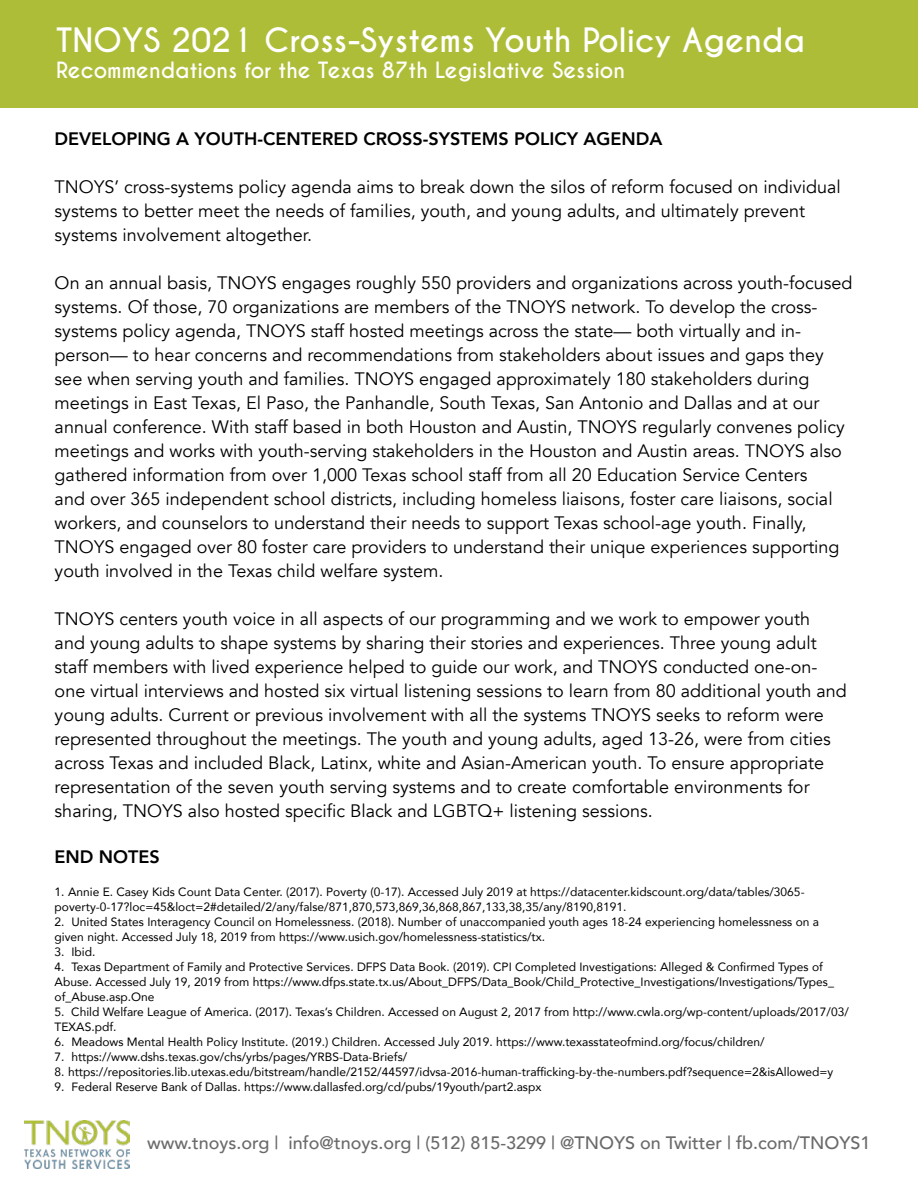
<style>
.page{position:relative;width:918px;height:1188px;background:#fff}
.page>*{position:absolute;margin:0;border:0;box-sizing:border-box;transform-origin:0 0}
.t1{font:700 31.5px "Caviar Dreams";color:#fff}
.t2{font:700 21px "Caviar Dreams";color:#fff}
.t3{font:18px/24px "Avenir";color:#000}
.t4{font:500 18px "Avenir";color:#6a6a6a}
.t5{font:800 18px "Avenir";color:#000}
.t6{font:12px/15px "Avenir";color:#000}
</style>
<div class="page">
<img style="left:25px;top:1121px;width:105px;height:48px">
<div style="left:0;top:0;width:918px;height:107px;background:#aebd38"></div>
<h1 class="t1" style="left:56px;top:21px;width:750px">TNOYS 2021 Cross-Systems Youth Policy Agenda</h1>
<p class="t2" style="left:56px;top:57px;width:570px">Recommendations for the Texas 87th Legislative Session</p>
<p class="t5" style="left:55px;top:125px;width:609px">DEVELOPING A YOUTH-CENTERED CROSS-SYSTEMS POLICY AGENDA</p>
<p class="t3" style="left:55px;top:176px;width:788px">TNOYS’ cross-systems policy agenda aims to break down the silos of reform focused on individual systems to better meet the needs of families, youth, and young adults, and ultimately prevent systems involvement altogether.</p>
<p class="t3" style="left:55px;top:272px;width:799px">On an annual basis, TNOYS engages roughly 550 providers and organizations across youth-focused systems. Of those, 70 organizations are members of the TNOYS network. To develop the cross&shy;systems policy agenda, TNOYS staff hosted meetings across the state— both virtually and in&shy;person— to hear concerns and recommendations from stakeholders about issues and gaps they see when serving youth and families. TNOYS engaged approximately 180 stakeholders during meetings in East Texas, El Paso, the Panhandle, South Texas, San Antonio and Dallas and at our annual conference. With staff based in both Houston and Austin, TNOYS regularly convenes policy meetings and works with youth-serving stakeholders in the Houston and Austin areas. TNOYS also gathered information from over 1,000 Texas school staff from all 20 Education Service Centers<br>and over 365 independent school districts, including homeless liaisons, foster care liaisons, social workers, and counselors to understand their needs to support Texas school-age youth. Finally, TNOYS engaged over 80 foster care providers to understand their unique experiences supporting youth involved in the Texas child welfare system.</p>
<p class="t3" style="left:55px;top:608px;width:794px">TNOYS centers youth voice in all aspects of our programming and we work to empower youth<br>and young adults to shape systems by sharing their stories and experiences. Three young adult staff members with lived experience helped to guide our work, and TNOYS conducted one-on&shy;one virtual interviews and hosted six virtual listening sessions to learn from 80 additional youth and young adults. Current or previous involvement with all the systems TNOYS seeks to reform were represented throughout the meetings. The youth and young adults, aged 13-26, were from cities across Texas and included Black, Latinx, white and Asian-American youth. To ensure appropriate representation of the seven youth serving systems and to create comfortable environments for sharing, TNOYS also hosted specific Black and LGBTQ+ listening sessions.</p>
<p class="t5" style="left:55px;top:842px;width:107px">END NOTES</p>
<p class="t6" style="left:55px;top:884px;width:752px">1. Annie E. Casey Kids Count Data Center. (2017). Poverty (0-17). Accessed July 2019 at https://datacenter.kidscount.org/data/tables/3065- poverty-0-17?loc=45&amp;loct=2#detailed/2/any/false/871,870,573,869,36,868,867,133,38,35/any/8190,8191.</p>
<p class="t6" style="left:55px;top:914px;width:766px">2. United States Interagency Council on Homelessness. (2018). Number of unaccompanied youth ages 18-24 experiencing homelessness on a given night. Accessed July 18, 2019 from https://www.usich.gov/homelessness-statistics/tx.</p>
<p class="t6" style="left:55px;top:944px;width:42px">3. Ibid.</p>
<p class="t6" style="left:55px;top:959px;width:781px">4. Texas Department of Family and Protective Services. DFPS Data Book. (2019). CPI Completed Investigations: Alleged &amp; Confirmed Types of<br>Abuse. Accessed July 19, 2019 from https://www.dfps.state.tx.us/About_DFPS/Data_Book/Child_Protective_Investigations/Investigations/Types_ of_Abuse.asp.One</p>
<p class="t6" style="left:55px;top:1004px;width:796px">5. Child Welfare League of America. (2017). Texas’s Children. Accessed on August 2, 2017 from http://www.cwla.org/wp-content/uploads/2017/03/<br>TEXAS.pdf.</p>
<p class="t6" style="left:55px;top:1034px;width:711px">6. Meadows Mental Health Policy Institute. (2019.) Children. Accessed July 2019. https://www.texasstateofmind.org/focus/children/</p>
<p class="t6" style="left:55px;top:1049px;width:354px">7. https://www.dshs.texas.gov/chs/yrbs/pages/YRBS-Data-Briefs/</p>
<p class="t6" style="left:55px;top:1064px;width:780px">8. https://repositories.lib.utexas.edu/bitstream/handle/2152/44597/idvsa-2016-human-trafficking-by-the-numbers.pdf?sequence=2&amp;isAllowed=y</p>
<p class="t6" style="left:55px;top:1079px;width:488px">9. Federal Reserve Bank of Dallas. https://www.dallasfed.org/cd/pubs/19youth/part2.aspx</p>
<p class="t4" style="left:147px;top:1127px;width:725px">www.tnoys.org | info@tnoys.org | (512) 815-3299 | @TNOYS on Twitter | fb.com/TNOYS1</p>
</div>
